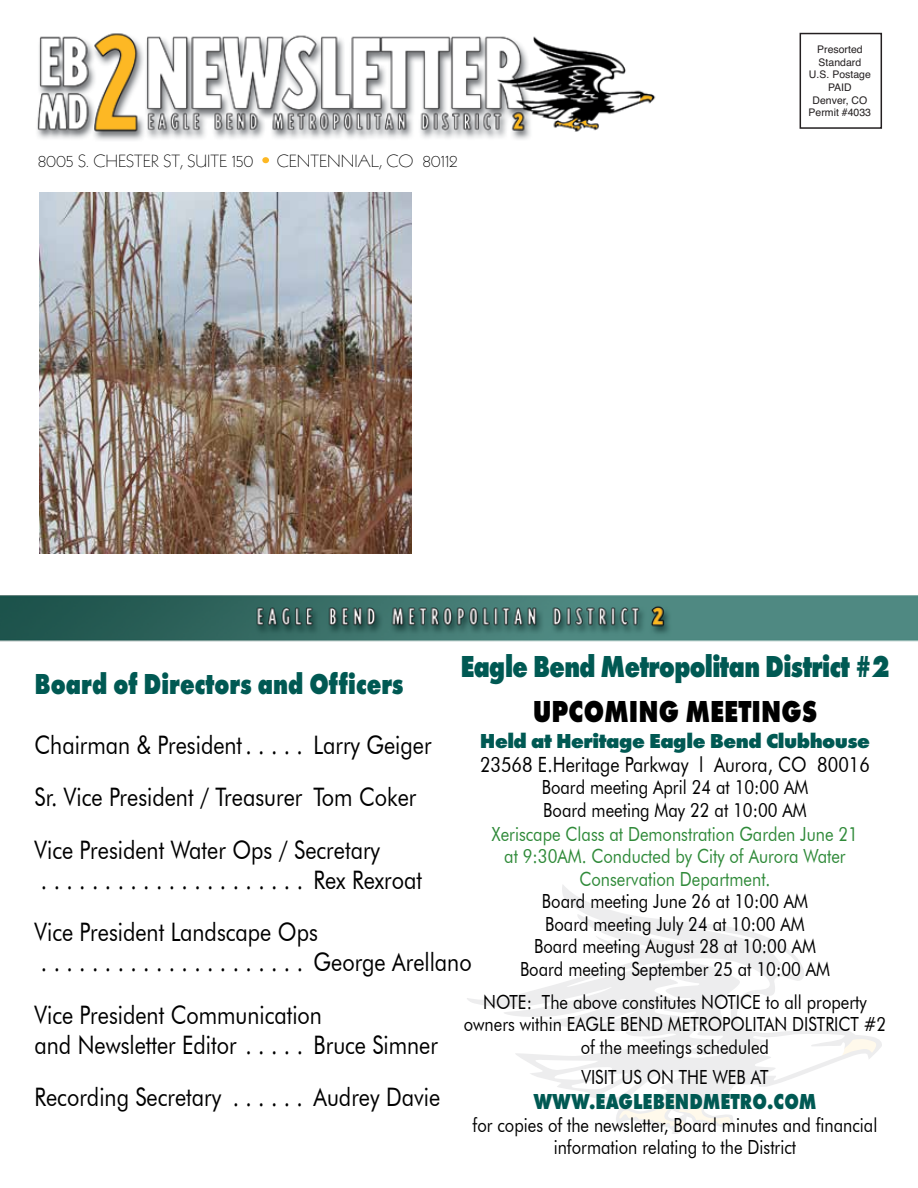
<style>
.page{position:relative;width:918px;height:1188px;background:#fff}
.page>*{position:absolute;margin:0;border:0;box-sizing:border-box;transform-origin:0 0}
.t1{font:800 31.5px "Futura T";letter-spacing:-.025em;color:#005953;scale:.8 1}
.t2{font:800 31.5px "Futura T";color:#000;scale:.8 1}
.t3{font:800 30px "Futura T";color:#005953;scale:.8 1}
.t4{font:25.5px/52.5px "Futura BT";color:#000;scale:.85 1}
.t5{font:800 22.5px "Futura T";color:#005953;scale:.8 1}
.t6{font:21px "Futura BT";color:#000;scale:.85 1}
.t7{font:800 21px "Futura T";letter-spacing:-.025em;color:#005953}
.t8{font:19.5px/22.5px "Futura BT";color:#000;text-align:center;scale:.85 1}
.t9{font:19.5px/22.5px "Futura BT";color:#2f8a39;text-align:center;scale:.85 1}
.t10{font:300 17.1px "Kabel LT Std";color:#000;scale:1.05 1}
.t11{font:10.5px/12.6px "Helvetica";color:#231f20;text-align:center}
</style>
<div class="page">
<img style="left:0;top:33px;width:918px;height:609px">
<svg style="left:262px;top:157px;width:7px;height:6px"></svg>
<div style="left:788px;top:22px;width:111px;height:120px;background:#fff"></div>
<div style="left:800px;top:33px;width:82px;height:96px;border:2px solid #231f20"></div>
<svg style="left:467px;top:885px;width:415px;height:249px"></svg>
<svg style="left:532px;top:928px;width:346px;height:202px"></svg>
<img style="left:39px;top:192px;width:372px;height:361px">
<p class="t10" style="left:38px;top:151px;width:206px">8005 S. CHESTER ST, SUITE 150</p>
<p class="t10" style="left:277px;top:151px;width:173px">CENTENNIAL, CO 80112</p>
<p class="t11" style="left:809px;top:44px;width:64px">Presorted<br>Standard<br>U.S. Postage<br>PAID<br>Denver, CO<br>Permit #4033</p>
<h1 class="t1" style="left:460px;top:648px;width:538px">Eagle Bend Metropolitan District #2</h1>
<h1 class="t2" style="left:533px;top:693px;width:357px">UPCOMING MEETINGS</h1>
<p class="t7" style="left:480px;top:728px;width:392px">Held at Heritage Eagle Bend Clubhouse</p>
<p class="t6" style="left:480px;top:752px;width:460px">23568 E.Heritage Parkway l Aurora, CO 80016</p>
<p class="t8" style="left:542px;top:776px;width:315px;text-align:left">Board meeting April 24 at 10:00 AM<br>Board meeting May 22 at 10:00 AM</p>
<p class="t9" style="left:492px;top:823px;width:432px">Xeriscape Class at Demonstration Garden June 21 at 9:30AM. Conducted by City of Aurora Water<br>Conservation Department.</p>
<p class="t8" style="left:520px;top:890px;width:366px">Board meeting June 26 at 10:00 AM Board meeting July 24 at 10:00 AM<br>Board meeting August 28 at 10:00 AM Board meeting September 25 at 10:00 AM</p>
<p class="t8" style="left:464px;top:991px;width:499px">NOTE: The above constitutes NOTICE to all property owners within EAGLE BEND METROPOLITAN DISTRICT #2 of the meetings scheduled</p>
<p class="t8" style="left:581px;top:1066px;width:222px">VISIT US ON THE WEB AT</p>
<p class="t5" style="left:533px;top:1088px;width:356px">WWW.EAGLEBENDMETRO.COM</p>
<p class="t8" style="left:473px;top:1114px;width:478px">for copies of the newsletter, Board minutes and financial information relating to the District</p>
<h2 class="t3" style="left:35px;top:666px;width:463px">Board of Directors and Officers</h2>
<h3 class="t4" style="left:35px;top:718px;width:256px">Chairman &amp; President .....</h3>
<h3 class="t4" style="left:35px;top:718px;width:469px;text-indent:279px">Larry Geiger<br>Sr. Vice President / Treasurer Tom Coker<br>Vice President Water Ops / Secretary</h3>
<h3 class="t4" style="left:35px;top:853px;width:457px">. . . . . . . . . . . . . . . . . . . . . Rex Rexroat<br>Vice President Landscape Ops</h3>
<h3 class="t4" style="left:35px;top:936px;width:516px">. . . . . . . . . . . . . . . . . . . . . George Arellano<br>Vice President Communication</h3>
<h3 class="t4" style="left:35px;top:1018px;width:246px">and Newsletter Editor ......</h3>
<h3 class="t4" style="left:314px;top:1018px;width:148px">Bruce Simner</h3>
<h3 class="t4" style="left:35px;top:1071px;width:228px">Recording Secretary .......</h3>
<h3 class="t4" style="left:314px;top:1071px;width:150px">Audrey Davie</h3>
</div>
